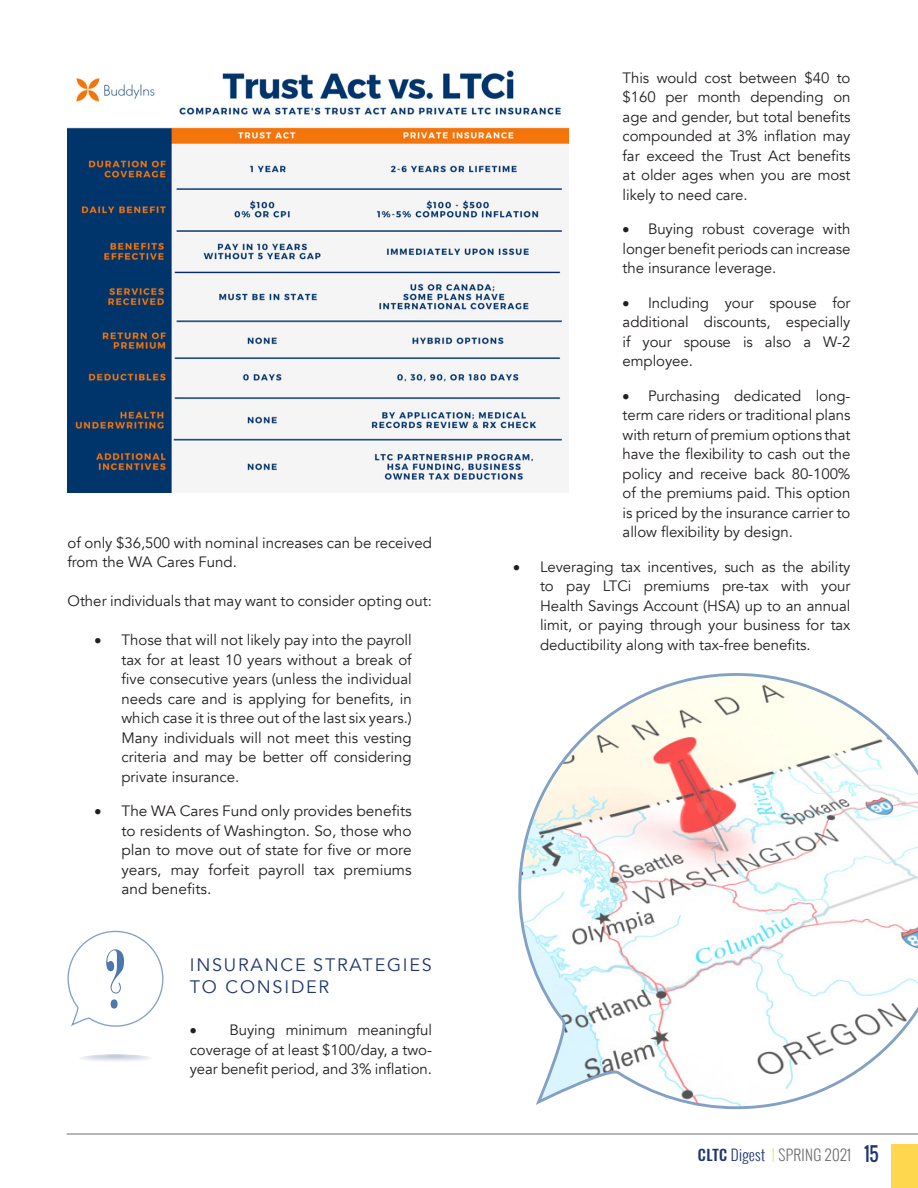
<style>
.page{position:relative;width:918px;height:1188px;background:#fff}
.page>*{position:absolute;margin:0;border:0;box-sizing:border-box;transform-origin:0 0}
.t1{font:79.35px "Onyx";color:#4e78ac}
.t2{font:18px "Avenir";letter-spacing:.1em;color:#21376d}
.t3{font:15px/19.5px "Avenir";letter-spacing:-.005em;color:#231f20;text-align:justify}
.t4{font:300 15px "Oswald";letter-spacing:.02em;color:#6d6e71}
.s1{font-weight:500;color:#21376d}
.s2{color:#21376d}
.s3{color:#ffd74f}
.s4{font-weight:400;font-size:18.9px;color:#21376d}
</style>
<div class="page">
<hr style="left:67px;top:1134px;width:851px;height:1px;background:#6d6e71">
<div style="left:891px;top:1144px;width:27px;height:44px;background:#ffd74f"></div>
<svg style="left:67px;top:930px;width:97px;height:97px"></svg>
<svg style="left:78px;top:1054px;width:75px;height:9px"></svg>
<img style="left:68px;top:70px;width:501px;height:422px">
<svg style="left:518px;top:673px;width:400px;height:437px"></svg>
<p class="t3" style="left:68px;top:533px;width:366px">of only $36,500 with nominal increases can be received from the WA Cares Fund.</p>
<p class="t3" style="left:68px;top:592px;width:366px">Other individuals that may want to consider opting out:</p>
<p class="t3" style="left:122px;top:631px;width:292px;text-indent:-27px">• Those that will not likely pay into the payroll tax for at least 10 years without a break of five consecutive years (unless the individual needs care and is applying for benefits, in which case it is three out of the last six years.)<br>Many individuals will not meet this vesting criteria and may be better off considering private insurance.</p>
<p class="t3" style="left:122px;top:802px;width:292px;text-indent:-27px">• The WA Cares Fund only provides benefits to residents of Washington. So, those who plan to move out of state for five or more years, may forfeit payroll tax premiums and benefits.</p>
<p class="t1" style="left:105px;top:934px;width:22px">?</p>
<p class="t2" style="left:190px;top:954px;width:244px">INSURANCE STRATEGIES</p>
<p class="t2" style="left:190px;top:977px;width:141px">TO CONSIDER</p>
<p class="t3" style="left:190px;top:1021px;width:244px">• Buying minimum meaningful coverage of at least $100/day, a two&shy;year benefit period, and 3% inflation.</p>
<p class="t3" style="left:623px;top:68px;width:229px">This would cost between $40 to $160 per month depending on age and gender, but total benefits compounded at 3% inflation may far exceed the Trust Act benefits at older ages when you are most likely to need care.</p>
<p class="t3" style="left:623px;top:219px;width:229px">• Buying robust coverage with longer benefit periods can increase the insurance leverage.</p>
<p class="t3" style="left:623px;top:293px;width:229px">• Including your spouse for additional discounts, especially if your spouse is also a W-2 employee.</p>
<p class="t3" style="left:623px;top:386px;width:229px">• Purchasing dedicated long&shy;term care riders or traditional plans with return of premium options that have the flexibility to cash out the policy and receive back 80-100% of the premiums paid. This option is priced by the insurance carrier to allow flexibility by design.</p>
<p class="t3" style="left:540px;top:557px;width:312px;text-indent:-27px">• Leveraging tax incentives, such as the ability to pay LTCi premiums pre-tax with your Health Savings Account (HSA) up to an annual limit, or paying through your business for tax deductibility along with tax-free benefits.</p>
<p class="t4" style="left:698px;top:1143px;width:182px"><span class="s1">CLTC</span> <span class="s2">Digest</span> <span class="s3">|</span> SPRING 2021 <span class="s4">15</span></p>
</div>
